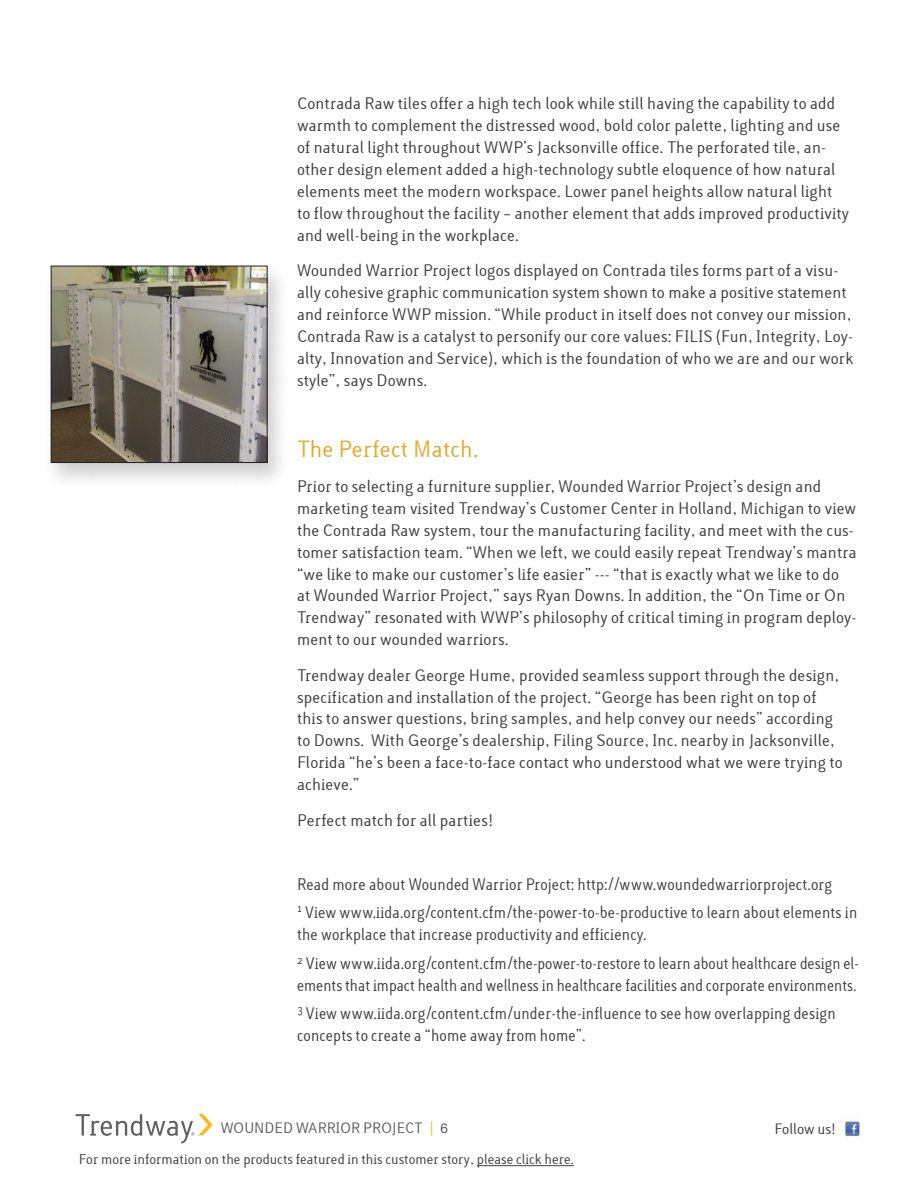
<style>
.page{position:relative;width:918px;height:1188px;background:#fff}
.page>*{position:absolute;margin:0;border:0;box-sizing:border-box;transform-origin:0 0}
.t1{font:21px "Lacuna";letter-spacing:.01em;color:#e2a92c}
.t2{font:15px/21.9px "Lacuna";letter-spacing:.01em;color:#3e3e3f}
.t3{font:15px/21.9px "Lacuna";letter-spacing:.01em;color:#3e3e3f;scale:.93 1}
.t4{font:13.5px "Lacuna";color:#57585a}
.t5{font:13.5px "Lacuna";color:#3e3e3f}
.t6{font:12.75px "Lacuna";color:#414142}
.s1{color:#fcb814}
.s2{font-family:"Helvetica Neue"}
</style>
<div class="page">
<svg style="left:76px;top:1114px;width:137px;height:30px"></svg>
<img style="left:845px;top:1120px;width:15px;height:16px">
<div style="left:42px;top:261px;width:248px;height:229px;background:#231f20;opacity:.21"></div>
<img style="left:53px;top:268px;width:213px;height:193px">
<div style="left:51px;top:266px;width:217px;height:197px;border:1px solid #231f20"></div>
<hr style="left:477px;top:1165px;width:97px;height:1px;background:#414142">
<p class="t2" style="left:297px;top:93px;width:554px">Contrada Raw tiles offer a high tech look while still having the capability to add warmth to complement the distressed wood, bold color palette, lighting and use of natural light throughout WWP’s Jacksonville office. The perforated tile, an&shy;other design element added a high-technology subtle eloquence of how natural elements meet the modern workspace. Lower panel heights allow natural light to flow throughout the facility – another element that adds improved productivity and well-being in the workplace.</p>
<p class="t2" style="left:297px;top:260px;width:558px">Wounded Warrior Project logos displayed on Contrada tiles forms part of a visu&shy;ally cohesive graphic communication system shown to make a positive statement and reinforce WWP mission. “While product in itself does not convey our mission, Contrada Raw is a catalyst to personify our core values: FILIS (Fun, Integrity, Loy&shy;alty, Innovation and Service), which is the foundation of who we are and our work style”, says Downs.</p>
<p class="t1" style="left:297px;top:436px;width:183px">The Perfect Match.</p>
<p class="t2" style="left:297px;top:476px;width:561px">Prior to selecting a furniture supplier, Wounded Warrior Project’s design and marketing team visited Trendway’s Customer Center in Holland, Michigan to view the Contrada Raw system, tour the manufacturing facility, and meet with the cus&shy;tomer satisfaction team. “When we left, we could easily repeat Trendway’s mantra “we like to make our customer’s life easier” --- “that is exactly what we like to do<br>at Wounded Warrior Project,” says Ryan Downs. In addition, the “On Time or On Trendway” resonated with WWP’s philosophy of critical timing in program deploy&shy;ment to our wounded warriors.</p>
<p class="t2" style="left:297px;top:664px;width:547px">Trendway dealer George Hume, provided seamless support through the design, specification and installation of the project. “George has been right on top of this to answer questions, bring samples, and help convey our needs” according to Downs. With George’s dealership, Filing Source, Inc. nearby in Jacksonville, Florida “he’s been a face-to-face contact who understood what we were trying to achieve.”</p>
<p class="t2" style="left:297px;top:809px;width:198px">Perfect match for all parties!</p>
<p class="t3" style="left:297px;top:873px;width:577px">Read more about Wounded Warrior Project: http://www.woundedwarriorproject.org</p>
<p class="t3" style="left:297px;top:902px;width:604px"><sup>1</sup> View www.iida.org/content.cfm/the-power-to-be-productive to learn about elements in the workplace that increase productivity and efficiency.</p>
<p class="t3" style="left:297px;top:953px;width:606px"><sup>2</sup> View www.iida.org/content.cfm/the-power-to-restore to learn about healthcare design el&shy;ements that impact health and wellness in healthcare facilities and corporate environments.</p>
<p class="t3" style="left:297px;top:1003px;width:581px"><sup>3</sup> View www.iida.org/content.cfm/under-the-influence to see how overlapping design concepts to create a “home away from home”.</p>
<p class="t4" style="left:221px;top:1120px;width:229px">WOUNDED WARRIOR PROJECT <span class="s1">|</span> <span class="s2">6</span></p>
<p class="t5" style="left:774px;top:1121px;width:63px">Follow us!</p>
<p class="t6" style="left:79px;top:1151px;width:497px">For more information on the products featured in this customer story, please click here.</p>
</div>
